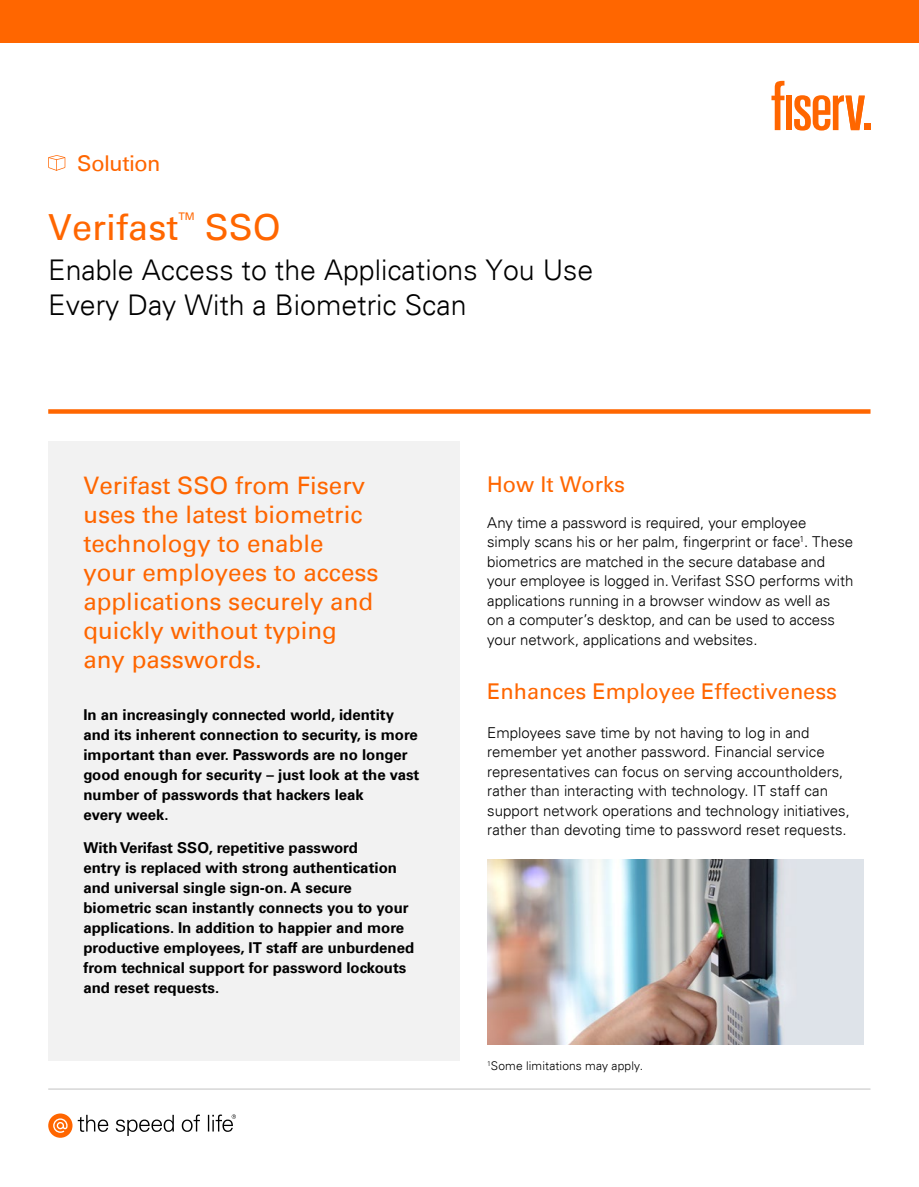
<style>
.page{position:relative;width:919px;height:1187px;background:#fff}
.page>*{position:absolute;margin:0;border:0;box-sizing:border-box;transform-origin:0 0}
.t1{font:36px "Univers For Fiserv 55";color:#f60}
.t2{font:300 28.5px/35.7px "Univers For Fiserv 45";color:#000}
.t3{font:24.15px/29px "Univers For Fiserv 55";color:#f60}
.t4{font:21.75px "Univers For Fiserv 55";color:#f60}
.t5{font:21.75px "Univers For Fiserv 55";letter-spacing:-.025em;color:#f60}
.t6{font:300 15px/19.5px "Univers For Fiserv 45";color:#000}
.t7{font:700 15px/20px "Univers For Fiserv 65";color:#000}
.t8{font:300 12px "Univers For Fiserv 45";letter-spacing:.01em;color:#000}
.t9{font:10.5px "Univers For Fiserv 55";color:#f60}
</style>
<div class="page">
<div style="left:48px;top:442px;width:411px;height:618px;background:#f2f2f2"></div>
<hr style="left:48px;top:1088px;width:822px;height:1px;background:#c2c2c2">
<svg style="left:48px;top:409px;width:822px;height:4px;background:#ff6f0f"></svg>
<div style="left:48px;top:1113px;width:24px;height:24px;background:#f60;border-radius:50%"></div>
<svg style="left:53px;top:1118px;width:15px;height:14px"></svg>
<svg style="left:78px;top:1114px;width:158px;height:21px"></svg>
<div style="left:0;top:0;width:918px;height:43px;background:#f60"></div>
<svg style="left:794px;top:95px;width:76px;height:36px"></svg>
<div style="left:786px;top:96px;width:5px;height:34px;background:#f60"></div>
<svg style="left:771px;top:81px;width:13px;height:49px"></svg>
<svg style="left:48px;top:155px;width:17px;height:16px"></svg>
<img style="left:487px;top:859px;width:376px;height:185px">
<h3 class="t5" style="left:77px;top:150px;width:85px">Solution</h3>
<h1 class="t1" style="left:48px;top:205px;width:132px">Verifast</h1>
<p class="t9" style="left:178px;top:210px;width:18px">TM</p>
<h1 class="t1" style="left:205px;top:205px;width:78px">SSO</h1>
<h2 class="t2" style="left:48px;top:252px;width:546px">Enable Access to the Applications You Use<br>Every Day With a Biometric Scan</h2>
<h3 class="t3" style="left:83px;top:471px;width:296px">Verifast SSO from Fiserv uses the latest biometric technology to enable your employees to access applications securely and quickly without typing any passwords.</h3>
<p class="t7" style="left:83px;top:705px;width:337px">In an increasingly connected world, identity and its inherent connection to security, is more important than ever. Passwords are no longer good enough for security – just look at the vast number of passwords that hackers leak<br>every week.</p>
<p class="t7" style="left:83px;top:837px;width:332px">With Verifast SSO, repetitive password<br>entry is replaced with strong authentication and universal single sign-on. A secure biometric scan instantly connects you to your applications. In addition to happier and more productive employees, IT staff are unburdened from technical support for password lockouts and reset requests.</p>
<h3 class="t4" style="left:487px;top:471px;width:139px">How It Works</h3>
<p class="t6" style="left:487px;top:512px;width:368px">Any time a password is required, your employee<br>simply scans his or her palm, fingerprint or face<sup>1</sup>. These biometrics are matched in the secure database and your employee is logged in. Verifast SSO performs with applications running in a browser window as well as<br>on a computer’s desktop, and can be used to access your network, applications and websites.</p>
<h3 class="t4" style="left:487px;top:678px;width:351px">Enhances Employee Effectiveness</h3>
<p class="t6" style="left:487px;top:722px;width:364px">Employees save time by not having to log in and remember yet another password. Financial service representatives can focus on serving accountholders, rather than interacting with technology. IT staff can support network operations and technology initiatives, rather than devoting time to password reset requests.</p>
<p class="t8" style="left:487px;top:1058px;width:157px"><sup>1</sup>Some limitations may apply.</p>
</div>
